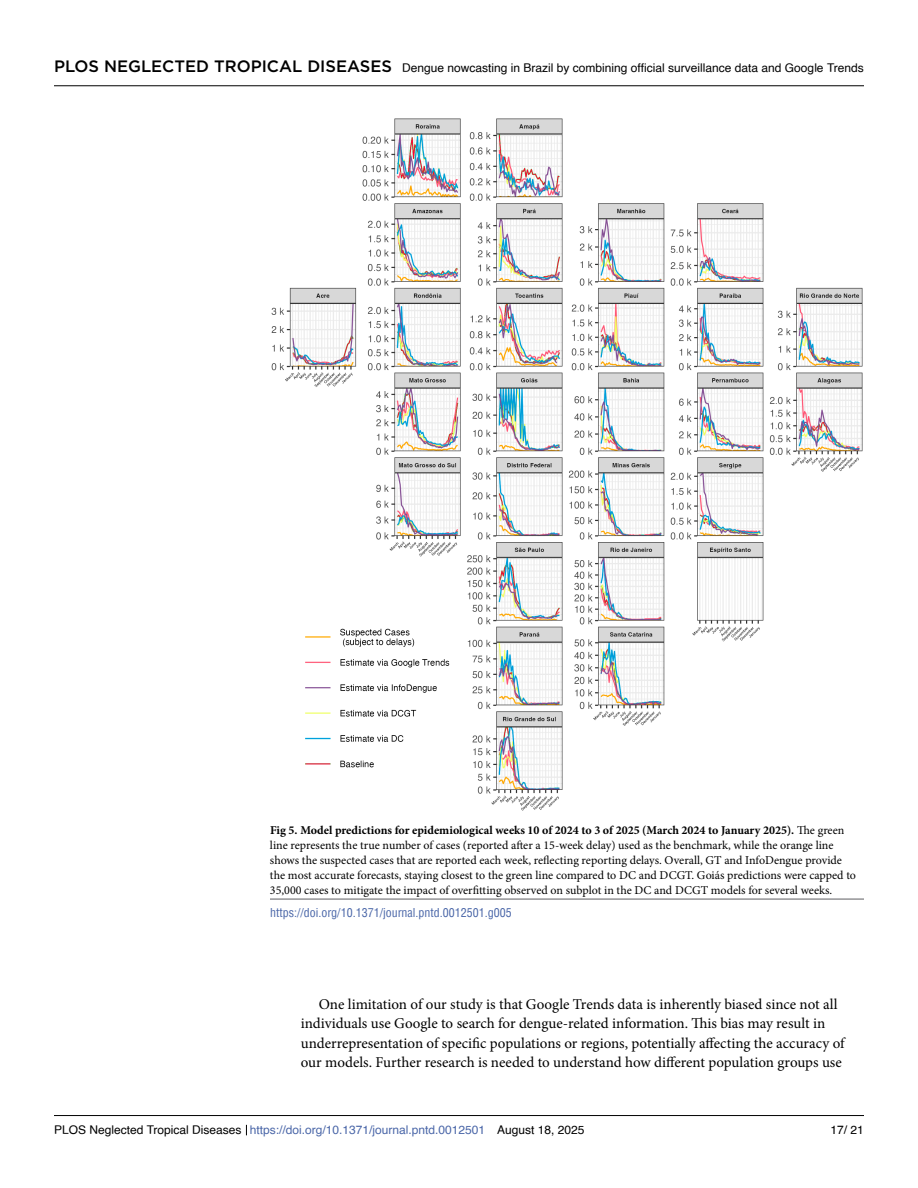
<style>
.page{position:relative;width:918px;height:1188px;background:#fff}
.page>*{position:absolute;margin:0;border:0;box-sizing:border-box;transform-origin:0 0}
.t1{font:15px/19.5px "Minion Pro";color:#000}
.t2{font:12px/15px "Minion Pro";color:#000}
.t3{font:12px "Helvetica";color:#000}
.t4{font:12px "Helvetica";color:#4a66a8}
.t5{font:condensed 12px "Helvetica";color:#4a66a8}
.s1{font-family:"Gotham";font-weight:500;font-size:16.5px}
.s2{font-weight:700}
.s3{color:#000}
</style>
<div class="page">
<hr style="left:54px;top:86px;width:810px;height:1px;background:#000">
<img style="left:271px;top:118px;width:592px;height:693px">
<hr style="left:270px;top:898px;width:594px;height:2px;background:#949496">
<hr style="left:54px;top:1115px;width:810px;height:1px;background:#000">
<p class="t3" style="left:54px;top:63px;width:811px"><span class="s1">PLOS NEGLECTED TROPICAL DISEASES</span> Dengue nowcasting in Brazil by combining official surveillance data and Google Trends</p>
<p class="t2" style="left:270px;top:824px;width:588px"><span class="s2">Fig 5. Model predictions for epidemiological weeks 10 of 2024 to 3 of 2025 (March 2024 to January 2025).</span> The green line represents the true number of cases (reported after a 15-week delay) used as the benchmark, while the orange line shows the suspected cases that are reported each week, reflecting reporting delays. Overall, GT and InfoDengue provide the most accurate forecasts, staying closest to the green line compared to DC and DCGT. Goiás predictions were capped to 35,000 cases to mitigate the impact of overfitting observed on subplot in the DC and DCGT models for several weeks.</p>
<p class="t5" style="left:270px;top:908px;width:243px">https://doi.org/10.1371/journal.pntd.0012501.g005</p>
<p class="t1" style="left:301px;top:995px;width:545px;text-indent:18px">One limitation of our study is that Google Trends data is inherently biased since not all individuals use Google to search for dengue-related information. This bias may result in underrepresentation of specific populations or regions, potentially affecting the accuracy of our models. Further research is needed to understand how different population groups use</p>
<p class="t4" style="left:54px;top:1125px;width:532px"><span class="s3">PLOS Neglected Tropical Diseases</span> https://doi.org/10.1371/journal.pntd.0012501 <span class="s3">August 18, 2025</span></p>
<p class="t3" style="left:831px;top:1125px;width:35px">17/ 21</p>
</div>
